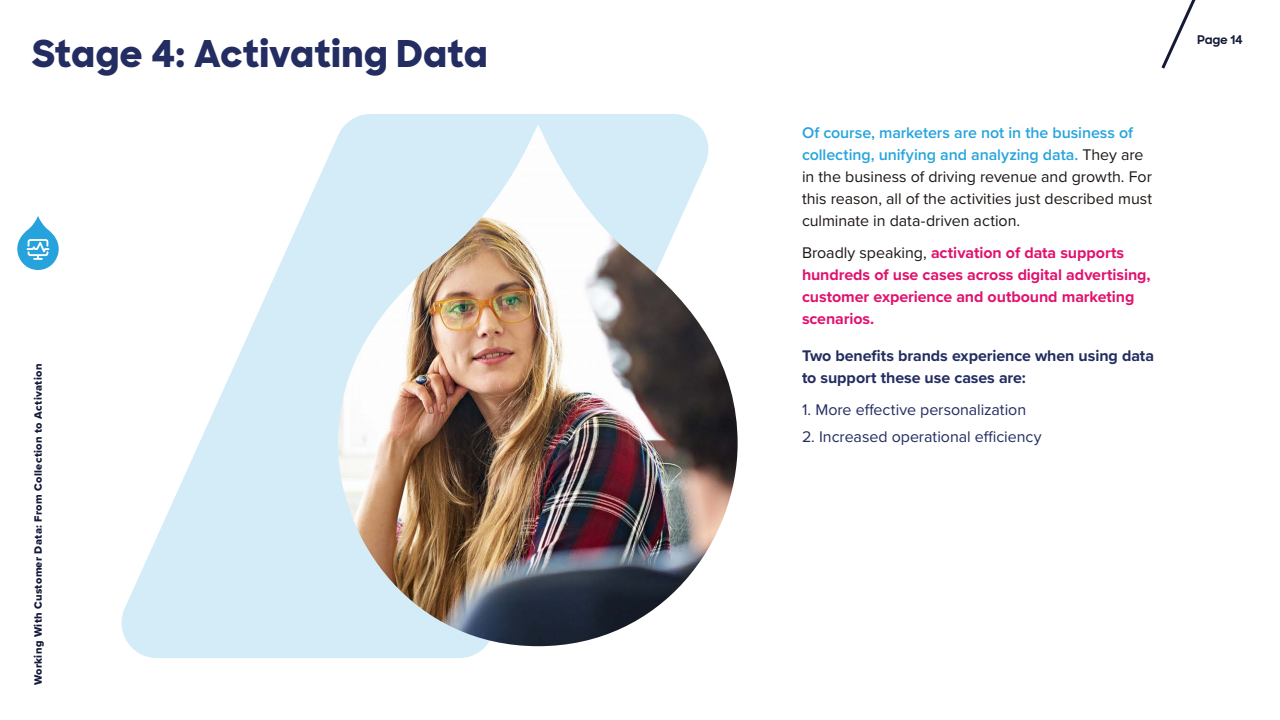
<style>
.page{position:relative;width:1280px;height:720px;background:#fff}
.page>*{position:absolute;margin:0;border:0;box-sizing:border-box;transform-origin:0 0}
.t1{font:800 37px "Sharp Sans";letter-spacing:.005em;color:#232d61}
.t2{font:16px/22px "Proxima Nova";letter-spacing:-.005em;color:#1e1815}
.t3{font:700 16px/22px "Proxima Nova";letter-spacing:-.005em;color:#e1136f}
.t4{font:700 16px/22px "Proxima Nova";letter-spacing:-.005em;color:#232d61}
.t5{font:16px "Proxima Nova";letter-spacing:-.005em;color:#232d61}
.t6{font:700 12px "Sharp Sans";letter-spacing:-.025em;color:#141938}
.t7{font:11px "Proxima Nova Extrabld";letter-spacing:.03em;color:#141938}
.s1{font-weight:600;color:#26a4dd}
.s2{font-weight:400;color:#1e1815}
</style>
<div class="page">
<svg style="left:121px;top:114px;width:577px;height:544px"></svg>
<img style="left:338px;top:125px;width:400px;height:521px">
<svg style="left:17px;top:216px;width:42px;height:54px"></svg>
<svg style="left:1161px;top:0;width:35px;height:69px"></svg>
<p class="t1" style="left:32px;top:26px;width:457px">Stage 4: Activating Data</p>
<p class="t7" style="left:30px;top:685px;width:323px;rotate:-90deg">Working With Customer Data: From Collection to Activation</p>
<p class="t2" style="left:802px;top:121px;width:352px"><span class="s1">Of course, marketers are not in the business of collecting, unifying and analyzing data.</span> They are in the business of driving revenue and growth. For this reason, all of the activities just described must culminate in data-driven action.</p>
<p class="t3" style="left:802px;top:241px;width:350px"><span class="s2">Broadly speaking,</span> activation of data supports hundreds of use cases across digital advertising, customer experience and outbound marketing scenarios.</p>
<p class="t4" style="left:802px;top:344px;width:354px">Two benefits brands experience when using data to support these use cases are:</p>
<p class="t5" style="left:802px;top:397px;width:226px">1. More effective personalization</p>
<p class="t5" style="left:802px;top:424px;width:241px">2. Increased operational efficiency</p>
<p class="t6" style="left:1197px;top:31px;width:47px">Page 14</p>
</div>
